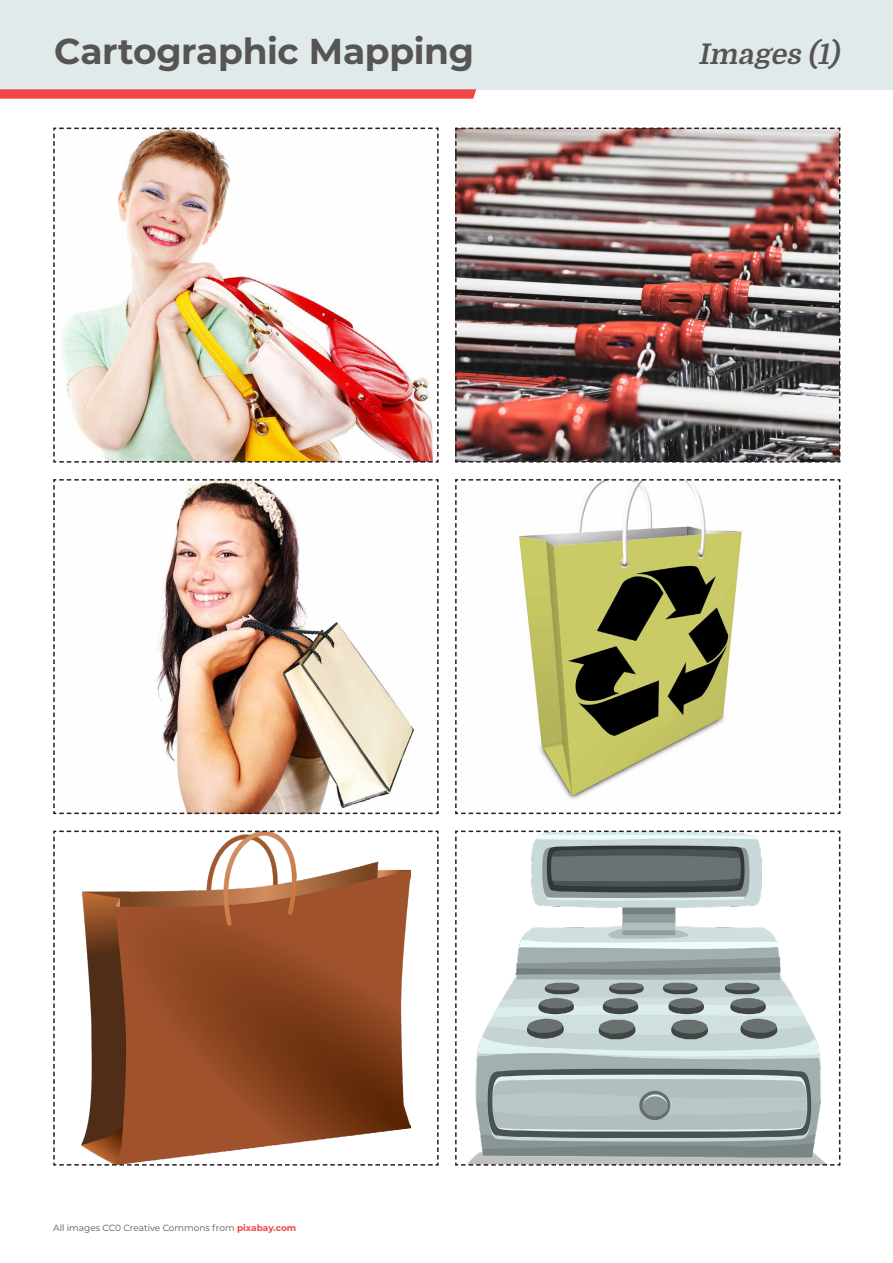
<style>
.page{position:relative;width:893px;height:1263px;background:#fff}
.page>*{position:absolute;margin:0;border:0;box-sizing:border-box;transform-origin:0 0}
.t1{font:700 36px "Montserrat";letter-spacing:-.015em;color:#575454}
.Subtitle{font:italic 700 28.5px "Domine";color:#575454}
.Footnote__A4{font:9px "Montserrat";color:#575454}
.s1{font-weight:700;color:#ef4647}
</style>
<div class="page">
<div style="left:0;top:0;width:893px;height:89px;background:#e0eaeb"></div>
<svg style="left:0;top:89px;width:476px;height:10px;background:#ef5152"></svg>
<img style="left:53px;top:127px;width:386px;height:336px">
<img style="left:455px;top:127px;width:386px;height:336px">
<img style="left:53px;top:479px;width:386px;height:336px">
<svg style="left:455px;top:479px;width:386px;height:336px"></svg>
<svg style="left:53px;top:830px;width:386px;height:336px"></svg>
<svg style="left:455px;top:830px;width:386px;height:336px"></svg>
<p class="t1" style="left:54px;top:25px;width:421px">Cartographic Mapping</p>
<p class="Subtitle" style="left:698px;top:38px;width:148px">Images (1)</p>
<p class="Footnote__A4" style="left:53px;top:1222px;width:245px">All images CC0 Creative Commons from <span class="s1">pixabay.com</span></p>
</div>
